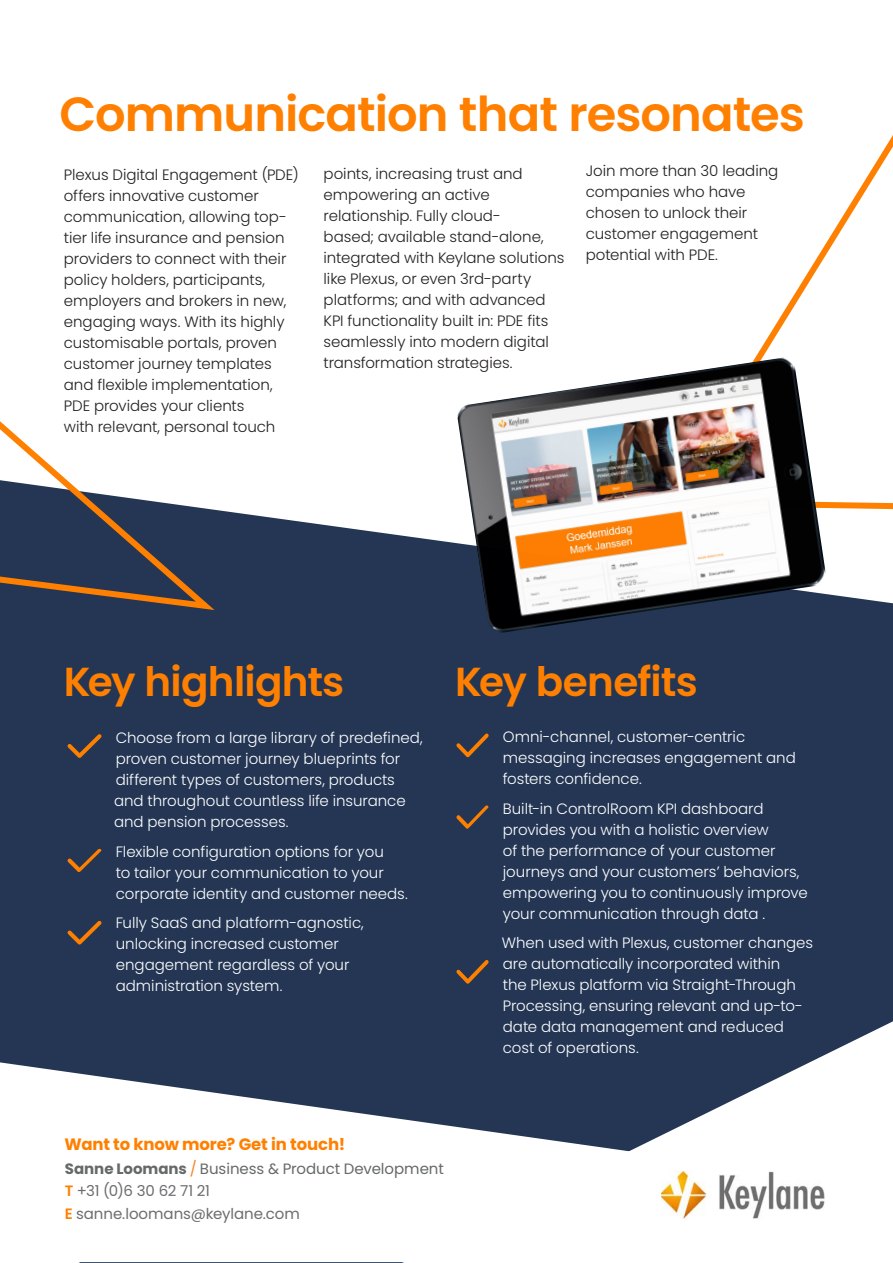
<style>
.page{position:relative;width:893px;height:1263px;background:#fff}
.page>*{position:absolute;margin:0;border:0;box-sizing:border-box;transform-origin:0 0}
.t1{font:600 48px "Poppins";letter-spacing:-.02em;color:#ff8000}
.t2{font:600 40.5px "Poppins";letter-spacing:-.02em;color:#ff8000}
.BODY{font:700 16.5px "Poppins";letter-spacing:-.01em;color:#ff8000}
.BODY-2{font:300 15px/21px "Poppins";letter-spacing:-.005em;color:#fff}
.BODY-3{font:300 15px/21px "Poppins";color:#231f20}
.PULL_OUT{font:15px "Poppins";letter-spacing:-.005em;color:#6c6d70}
.BODY-4{font:15px "Poppins";letter-spacing:-.005em;color:#666969}
.s1{font-weight:700}
.s2{color:#f5842a}
.s3{font-weight:600;color:#ff8000}
</style>
<div class="page">
<svg style="left:756px;top:135px;width:137px;height:221px"></svg>
<div style="left:0;top:502px;width:893px;height:761px;background:#243654"></div>
<svg style="left:64px;top:731px;width:41px;height:30px"></svg>
<svg style="left:64px;top:846px;width:41px;height:29px"></svg>
<svg style="left:64px;top:918px;width:41px;height:30px"></svg>
<svg style="left:0;top:1062px;width:892px;height:200px"></svg>
<img style="left:661px;top:1171px;width:163px;height:48px">
<svg style="left:453px;top:730px;width:39px;height:30px"></svg>
<svg style="left:453px;top:802px;width:39px;height:29px"></svg>
<svg style="left:453px;top:957px;width:39px;height:30px"></svg>
<img style="left:456px;top:356px;width:371px;height:278px">
<svg style="left:0;top:421px;width:214px;height:193px"></svg>
<p class="t1" style="left:59px;top:86px;width:747px">Communication that resonates</p>
<p class="BODY-3" style="left:324px;top:163px;width:242px">points, increasing trust and empowering an active relationship. Fully cloud-<br>based; available stand-alone, integrated with Keylane solutions like Plexus, or even 3rd-party platforms; and with advanced<br>KPI functionality built in: PDE fits seamlessly into modern digital transformation strategies.</p>
<p class="BODY-3" style="left:586px;top:160px;width:194px">Join more than 30 leading companies who have chosen to unlock their customer engagement potential with PDE.</p>
<p class="BODY-3" style="left:64px;top:164px;width:236px">Plexus Digital Engagement (PDE) offers innovative customer communication, allowing top&shy;tier life insurance and pension providers to connect with their policy holders, participants, employers and brokers in new, engaging ways. With its highly customisable portals, proven customer journey templates and flexible implementation,<br>PDE provides your clients<br>with relevant, personal touch</p>
<p class="t2" style="left:64px;top:658px;width:282px">Key highlights</p>
<p class="t2" style="left:455px;top:658px;width:244px">Key benefits</p>
<p class="BODY-2" style="left:114px;top:727px;width:310px">Choose from a large library of predefined, proven customer journey blueprints for different types of customers, products and throughout countless life insurance and pension processes.</p>
<p class="BODY-2" style="left:116px;top:841px;width:294px">Flexible configuration options for you<br>to tailor your communication to your corporate identity and customer needs.</p>
<p class="BODY-2" style="left:116px;top:912px;width:250px">Fully SaaS and platform-agnostic, unlocking increased customer engagement regardless of your administration system.</p>
<p class="BODY-2" style="left:503px;top:727px;width:295px">Omni-channel, customer-centric messaging increases engagement and fosters confidence.</p>
<p class="BODY-2" style="left:503px;top:798px;width:306px">Built-in ControlRoom KPI dashboard provides you with a holistic overview<br>of the performance of your customer journeys and your customers’ behaviors, empowering you to continuously improve your communication through data .</p>
<p class="BODY-2" style="left:502px;top:933px;width:313px">When used with Plexus, customer changes are automatically incorporated within<br>the Plexus platform via Straight-Through Processing, ensuring relevant and up-to&shy;date data management and reduced cost of operations.</p>
<p class="BODY" style="left:65px;top:1134px;width:282px">Want to know more? Get in touch!</p>
<p class="BODY-4" style="left:65px;top:1160px;width:380px"><span class="s1">Sanne Loomans</span> <span class="s2">/</span> Business &amp; Product Development</p>
<p class="PULL_OUT" style="left:65px;top:1182px;width:147px"><span class="s3">T</span> +31 (0)6 30 62 71 21</p>
<p class="PULL_OUT" style="left:65px;top:1205px;width:237px"><span class="s3">E</span> sanne.loomans@keylane.com</p>
</div>
